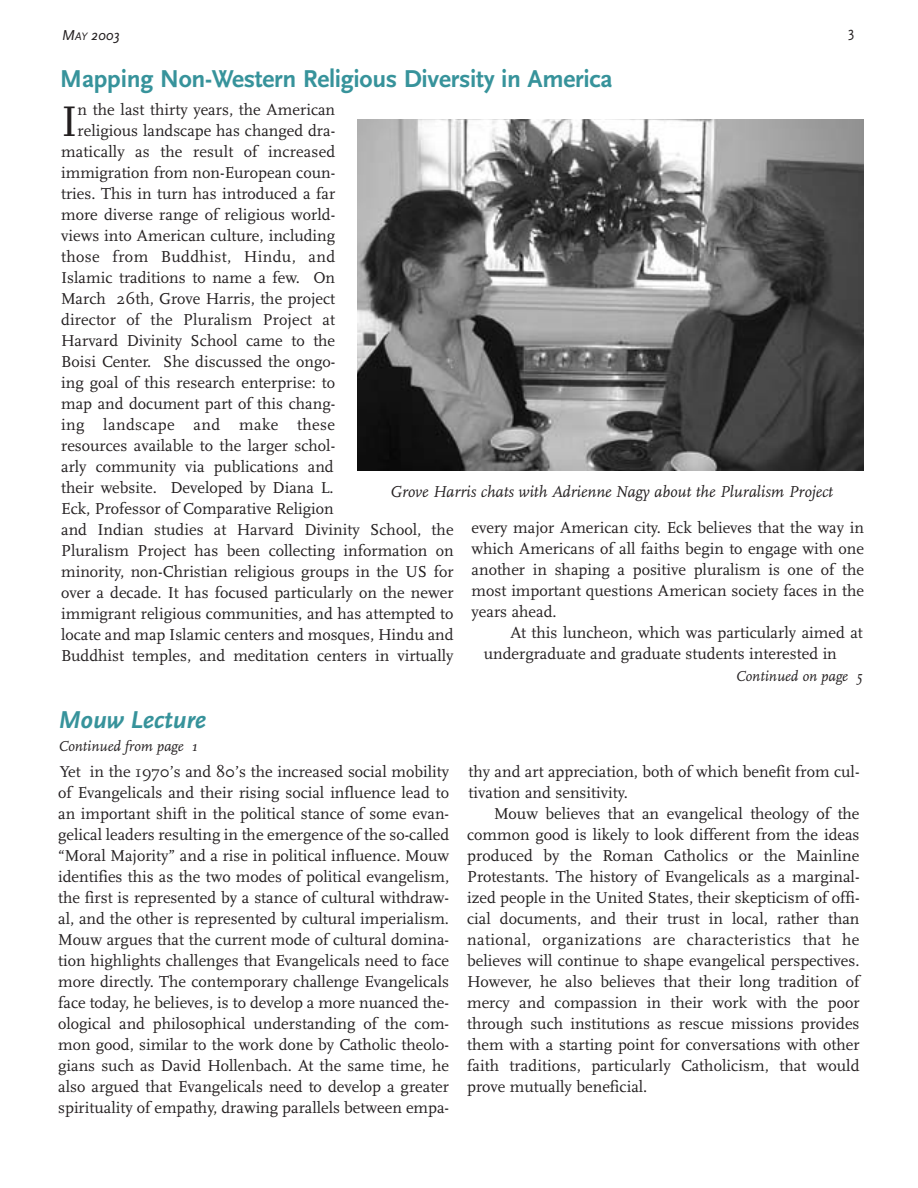
<style>
.page{position:relative;width:918px;height:1188px;background:#fff}
.page>*{position:absolute;margin:0;border:0;box-sizing:border-box;transform-origin:0 0}
.t1{font:44.7px "Scala";color:#231f20}
.t2{font:700 25.5px "Scala Sans";letter-spacing:-.01em;color:#37939b}
.t3{font:italic 700 25.5px "Scala Sans";letter-spacing:-.01em;color:#37939b}
.t4{font:16.5px/21px "Scala";color:#231f20;text-align:justify}
.t5{font:italic 16.5px "Scala";color:#231f20}
.t6{font:16.5px "Scala";letter-spacing:.025em;color:#231f20}
.t7{font:italic 15px "Scala";color:#231f20}
.t8{font:italic 15px "Scala Sans";color:#231f20}
.t9{font:15px "Scala Sans";color:#231f20}
.s1{font-size:11.25px}
</style>
<div class="page">
<img style="left:358px;top:120px;width:506px;height:350px">
<p class="t8" style="left:62px;top:29px;width:60px">M<span class="s1">AY</span> 2003</p>
<p class="t9" style="left:848px;top:26px;width:8px">3</p>
<h2 class="t2" style="left:60px;top:68px;width:554px">Mapping Non-Western Religious Diversity in America</h2>
<h1 class="t1" style="left:61px;top:104px;width:18px">I</h1>
<p class="t4" style="left:78px;top:101px;width:259px">n the last thirty years, the American</p>
<p class="t4" style="left:78px;top:122px;width:259px">religious landscape has changed dra-</p>
<p class="t4" style="left:61px;top:143px;width:276px">matically as the result of increased</p>
<p class="t4" style="left:61px;top:164px;width:276px">immigration from non-European coun-</p>
<p class="t4" style="left:61px;top:185px;width:276px">tries. This in turn has introduced a far</p>
<p class="t4" style="left:61px;top:206px;width:276px">more diverse range of religious world-</p>
<p class="t4" style="left:61px;top:227px;width:276px">views into American culture, including</p>
<p class="t6" style="left:61px;top:250px;width:276px">those from Buddhist, Hindu, and</p>
<p class="t4" style="left:61px;top:269px;width:276px">Islamic traditions to name a few. On</p>
<p class="t4" style="left:61px;top:290px;width:276px">March 26th, Grove Harris, the project</p>
<p class="t4" style="left:61px;top:311px;width:276px">director of the Pluralism Project at</p>
<p class="t4" style="left:61px;top:332px;width:276px">Harvard Divinity School came to the</p>
<p class="t4" style="left:61px;top:353px;width:276px">Boisi Center. She discussed the ongo-</p>
<p class="t4" style="left:61px;top:374px;width:276px">ing goal of this research enterprise: to</p>
<p class="t4" style="left:61px;top:395px;width:276px">map and document part of this chang-</p>
<p class="t6" style="left:61px;top:418px;width:276px">ing landscape and make these</p>
<p class="t4" style="left:61px;top:437px;width:276px">resources available to the larger schol-</p>
<p class="t4" style="left:61px;top:458px;width:274px">arly community via publications and</p>
<p class="t4" style="left:61px;top:479px;width:274px">their website. Developed by Diana L.</p>
<p class="t4" style="left:61px;top:500px;width:274px">Eck, Professor of Comparative Religion</p>
<p class="t4" style="left:61px;top:521px;width:394px">and Indian studies at Harvard Divinity School, the</p>
<p class="t4" style="left:61px;top:542px;width:394px">Pluralism Project has been collecting information on</p>
<p class="t4" style="left:61px;top:563px;width:394px">minority, non-Christian religious groups in the US for</p>
<p class="t4" style="left:61px;top:584px;width:394px">over a decade. It has focused particularly on the newer</p>
<p class="t4" style="left:61px;top:605px;width:394px">immigrant religious communities, and has attempted to</p>
<p class="t4" style="left:61px;top:626px;width:394px">locate and map Islamic centers and mosques, Hindu and</p>
<p class="t4" style="left:61px;top:647px;width:394px">Buddhist temples, and meditation centers in virtually</p>
<p class="t5" style="left:390px;top:486px;width:444px">Grove Harris chats with Adrienne Nagy about the Pluralism Project</p>
<p class="t4" style="left:472px;top:518px;width:394px">every major American city. Eck believes that the way in which Americans of all faiths begin to engage with one another in shaping a positive pluralism is one of the most important questions American society faces in the years ahead.</p>
<p class="t4" style="left:484px;top:623px;width:381px;text-indent:27px">At this luncheon, which was particularly aimed at undergraduate and graduate students interested in</p>
<h2 class="t3" style="left:58px;top:710px;width:149px">Mouw Lecture</h2>
<p class="t7" style="left:736px;top:671px;width:128px">Continued on page 5</p>
<p class="t7" style="left:59px;top:740px;width:140px">Continued from page 1</p>
<p class="t4" style="left:58px;top:763px;width:392px">Yet in the 1970’s and 80’s the increased social mobility of Evangelicals and their rising social influence lead to an important shift in the political stance of some evan&shy;gelical leaders resulting in the emergence of the so-called “Moral Majority” and a rise in political influence. Mouw identifies this as the two modes of political evangelism, the first is represented by a stance of cultural withdraw&shy;al, and the other is represented by cultural imperialism.<br>Mouw argues that the current mode of cultural domina&shy;tion highlights challenges that Evangelicals need to face more directly. The contemporary challenge Evangelicals face today, he believes, is to develop a more nuanced the&shy;ological and philosophical understanding of the com&shy;mon good, similar to the work done by Catholic theolo&shy;gians such as David Hollenbach. At the same time, he also argued that Evangelicals need to develop a greater spirituality of empathy, drawing parallels between empa-</p>
<p class="t4" style="left:469px;top:763px;width:392px">thy and art appreciation, both of which benefit from cul&shy;tivation and sensitivity.</p>
<p class="t4" style="left:467px;top:805px;width:394px;text-indent:27px">Mouw believes that an evangelical theology of the common good is likely to look different from the ideas produced by the Roman Catholics or the Mainline Protestants. The history of Evangelicals as a marginal&shy;ized people in the United States, their skepticism of offi&shy;cial documents, and their trust in local, rather than national, organizations are characteristics that he believes will continue to shape evangelical perspectives.<br>However, he also believes that their long tradition of mercy and compassion in their work with the poor through such institutions as rescue missions provides them with a starting point for conversations with other faith traditions, particularly Catholicism, that would prove mutually beneficial.</p>
</div>
